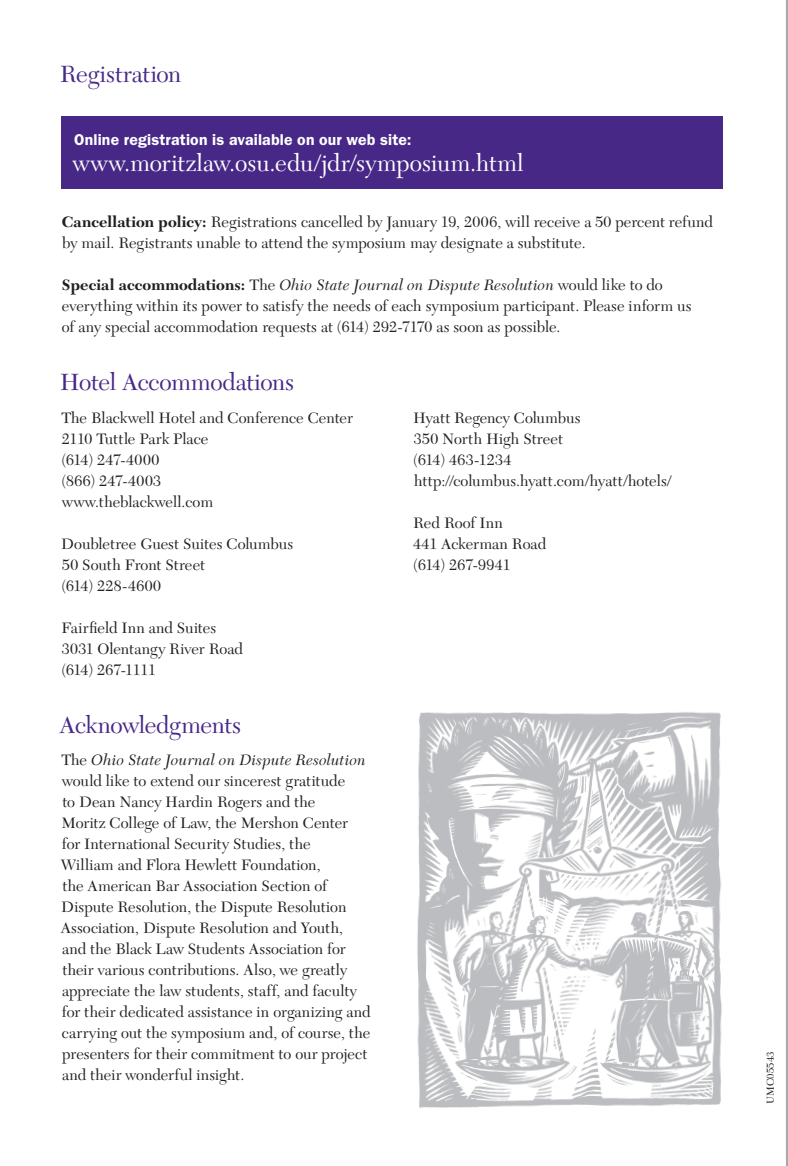
<style>
.page{position:relative;width:788px;height:1166px;background:#fff}
.page>*{position:absolute;margin:0;border:0;box-sizing:border-box;transform-origin:0 0}
.t1{font:24.5px "New Caledonia";letter-spacing:-.01em;color:#472887}
.t2{font:24.5px "New Caledonia";letter-spacing:.005em;color:#fff}
.t3{font:15.75px/21px "New Caledonia";color:#231f20}
.t4{font:600 15.75px "Franklin Gothic";letter-spacing:.01em;color:#fff}
.t5{font:10.5px "New Caledonia";letter-spacing:.03em;color:#231f20}
.s1{font-weight:700}
.s2{font-style:italic}
</style>
<div class="page">
<svg style="left:786px;top:0;width:1px;height:1166px"></svg>
<hr style="left:787px;top:0;width:1px;height:1166px;background:#b2b3b7">
<div style="left:61px;top:116px;width:662px;height:72px;background:#472887"></div>
<img style="left:417px;top:712px;width:305px;height:396px">
<h1 class="t1" style="left:60px;top:59px;width:123px">Registration</h1>
<p class="t4" style="left:74px;top:130px;width:339px">Online registration is available on our web site:</p>
<h1 class="t2" style="left:73px;top:148px;width:452px">www.moritzlaw.osu.edu/jdr/symposium.html</h1>
<p class="t3" style="left:62px;top:211px;width:652px"><span class="s1">Cancellation policy:</span> Registrations cancelled by January 19, 2006, will receive a 50 percent refund by mail. Registrants unable to attend the symposium may designate a substitute.</p>
<p class="t3" style="left:62px;top:274px;width:631px"><span class="s1">Special accommodations:</span> The <span class="s2">Ohio State Journal on Dispute Resolution</span> would like to do everything within its power to satisfy the needs of each symposium participant. Please inform us of any special accommodation requests at (614) 292-7170 as soon as possible.</p>
<h1 class="t1" style="left:60px;top:368px;width:236px">Hotel Accommodations</h1>
<p class="t3" style="left:61px;top:407px;width:293px">The Blackwell Hotel and Conference Center<br>2110 Tuttle Park Place<br>(614) 247-4000<br>(866) 247-4003<br>www.theblackwell.com</p>
<p class="t3" style="left:61px;top:533px;width:233px">Doubletree Guest Suites Columbus<br>50 South Front Street<br>(614) 228-4600</p>
<p class="t3" style="left:61px;top:617px;width:183px">Fairfield Inn and Suites<br>3031 Olentangy River Road (614) 267-1111</p>
<h1 class="t1" style="left:59px;top:710px;width:183px">Acknowledgments</h1>
<p class="t3" style="left:61px;top:749px;width:311px">The <span class="s2">Ohio State Journal on Dispute Resolution </span>would like to extend our sincerest gratitude<br>to Dean Nancy Hardin Rogers and the<br>Moritz College of Law, the Mershon Center<br>for International Security Studies, the<br>William and Flora Hewlett Foundation,<br>the American Bar Association Section of Dispute Resolution, the Dispute Resolution Association, Dispute Resolution and Youth, and the Black Law Students Association for their various contributions. Also, we greatly appreciate the law students, staff, and faculty for their dedicated assistance in organizing and carrying out the symposium and, of course, the presenters for their commitment to our project and their wonderful insight.</p>
<p class="t3" style="left:413px;top:407px;width:260px">Hyatt Regency Columbus<br>350 North High Street<br>(614) 463-1234 http://columbus.hyatt.com/hyatt/hotels/</p>
<p class="t3" style="left:413px;top:512px;width:134px">Red Roof Inn<br>441 Ackerman Road (614) 267-9941</p>
<p class="t5" style="left:764px;top:1104px;width:54px;rotate:-90deg">UMC05543</p>
</div>
